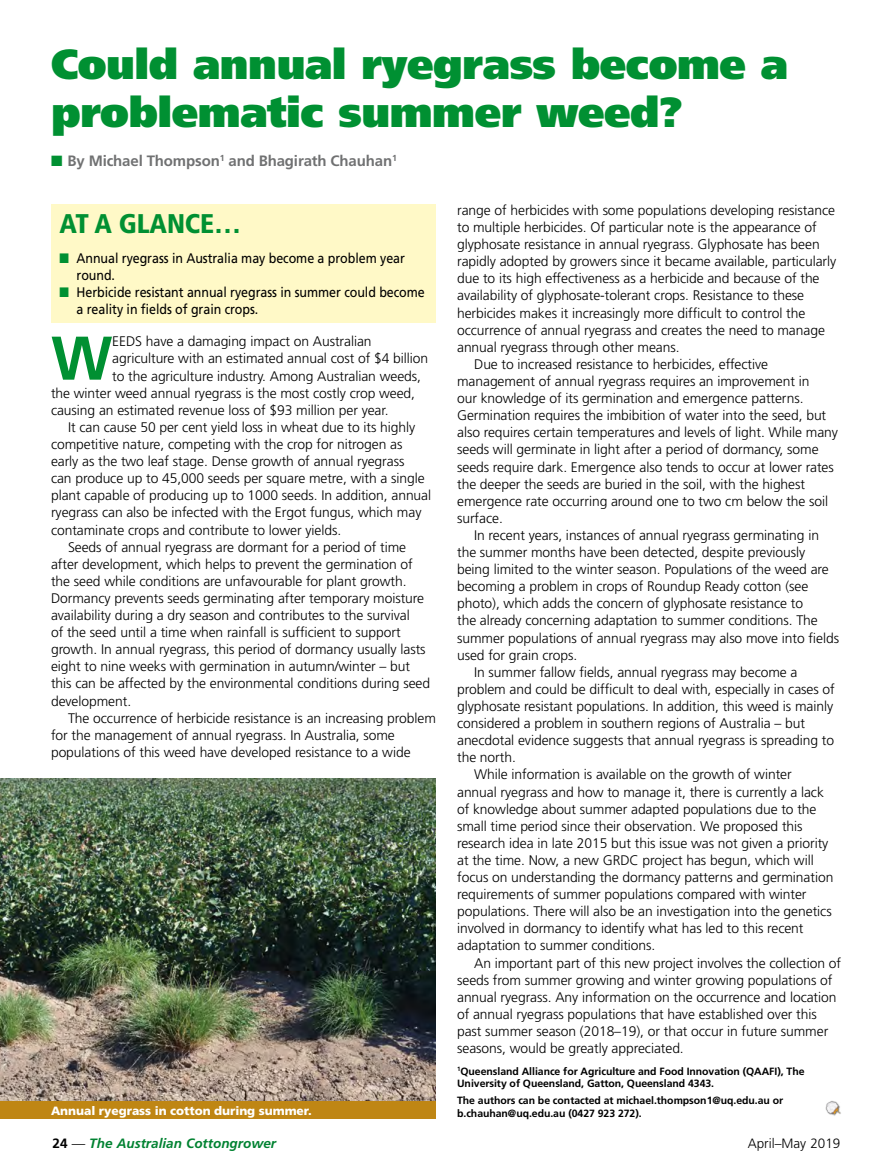
<style>
.page{position:relative;width:893px;height:1170px;background:#fff}
.page>*{position:absolute;margin:0;border:0;box-sizing:border-box;transform-origin:0 0}
.Gn11_first_par{font:700 61.65px "Frutiger";color:#009032}
.Gn11_main_heading{font:900 42px/48px "Frutiger";letter-spacing:-.01em;color:#009032}
.Gn11_box_head{font:900 condensed 27px "Frutiger";letter-spacing:-.005em;color:#009032}
.t1{font:700 15px "Frutiger";letter-spacing:-.01em;color:#707172}
.GN11_paragraph{font:300 13.8px/17.1px "Frutiger";letter-spacing:-.005em;color:#000}
.Gn11_first_par-2{font:300 13.8px "Frutiger";letter-spacing:-.005em;color:#000}
.t2{font:13.8px/17.1px "Frutiger";letter-spacing:-.005em;color:#000;scale:.9 1}
.t3{font:italic 700 13.5px "Frutiger";color:#008231}
.t4{font:300 13.5px "Frutiger";color:#000}
.Gn11_caption{font:900 12px "Frutiger";letter-spacing:-.005em;color:#fff}
.Gn11_footnote{font:700 10.5px/12.6px "Frutiger";letter-spacing:-.005em;color:#000}
.s1{color:#009032}
.s2{font-style:normal;color:#000}
.s3{font-weight:300;font-style:normal;color:#000}
</style>
<div class="page">
<img style="left:825px;top:1101px;width:16px;height:15px">
<div style="left:51px;top:204px;width:385px;height:119px;background:#fff9c7"></div>
<img style="left:0;top:778px;width:436px;height:322px">
<div style="left:0;top:1100px;width:436px;height:18px;background:#bf8614"></div>
<p class="Gn11_main_heading" style="left:51px;top:40px;width:738px">Could annual ryegrass become a problematic summer weed?</p>
<p class="t1" style="left:51px;top:152px;width:347px"><span class="s1">■</span> By Michael Thompson<sup>1</sup> and Bhagirath Chauhan<sup>1</sup></p>
<p class="Gn11_box_head" style="left:60px;top:207px;width:183px">AT A GLANCE…</p>
<p class="t2" style="left:77px;top:249px;width:366px;text-indent:-17px"><span class="s1">■</span> Annual ryegrass in Australia may become a problem year round.</p>
<p class="t2" style="left:77px;top:283px;width:388px;text-indent:-17px"><span class="s1">■</span> Herbicide resistant annual ryegrass in summer could become a reality in fields of grain crops.</p>
<p class="Gn11_first_par" style="left:51px;top:322px;width:63px">W</p>
<p class="Gn11_first_par-2" style="left:112px;top:334px;width:261px">EEDS have a damaging impact on Australian</p>
<p class="Gn11_first_par-2" style="left:112px;top:351px;width:317px">agriculture with an estimated annual cost of $4 billion</p>
<p class="Gn11_first_par-2" style="left:112px;top:368px;width:310px">to the agriculture industry. Among Australian weeds,</p>
<p class="Gn11_first_par-2" style="left:51px;top:385px;width:366px">the winter weed annual ryegrass is the most costly crop weed,</p>
<p class="Gn11_first_par-2" style="left:51px;top:402px;width:339px">causing an estimated revenue loss of $93 million per year.</p>
<p class="GN11_paragraph" style="left:51px;top:418px;width:382px;text-indent:17px">It can cause 50 per cent yield loss in wheat due to its highly competitive nature, competing with the crop for nitrogen as early as the two leaf stage. Dense growth of annual ryegrass<br>can produce up to 45,000 seeds per square metre, with a single plant capable of producing up to 1000 seeds. In addition, annual ryegrass can also be infected with the Ergot fungus, which may contaminate crops and contribute to lower yields.</p>
<p class="GN11_paragraph" style="left:51px;top:538px;width:381px;text-indent:17px">Seeds of annual ryegrass are dormant for a period of time after development, which helps to prevent the germination of the seed while conditions are unfavourable for plant growth.<br>Dormancy prevents seeds germinating after temporary moisture availability during a dry season and contributes to the survival<br>of the seed until a time when rainfall is sufficient to support growth. In annual ryegrass, this period of dormancy usually lasts eight to nine weeks with germination in autumn/winter – but this can be affected by the environmental conditions during seed development.</p>
<p class="GN11_paragraph" style="left:51px;top:709px;width:386px;text-indent:17px">The occurrence of herbicide resistance is an increasing problem for the management of annual ryegrass. In Australia, some populations of this weed have developed resistance to a wide</p>
<p class="Gn11_caption" style="left:51px;top:1103px;width:262px">Annual ryegrass in cotton during summer.</p>
<p class="GN11_paragraph" style="left:457px;top:201px;width:381px">range of herbicides with some populations developing resistance to multiple herbicides. Of particular note is the appearance of glyphosate resistance in annual ryegrass. Glyphosate has been rapidly adopted by growers since it became available, particularly due to its high effectiveness as a herbicide and because of the availability of glyphosate-tolerant crops. Resistance to these herbicides makes it increasingly more difficult to control the occurrence of annual ryegrass and creates the need to manage annual ryegrass through other means.</p>
<p class="GN11_paragraph" style="left:457px;top:355px;width:382px;text-indent:17px">Due to increased resistance to herbicides, effective management of annual ryegrass requires an improvement in<br>our knowledge of its germination and emergence patterns.<br>Germination requires the imbibition of water into the seed, but also requires certain temperatures and levels of light. While many seeds will germinate in light after a period of dormancy, some seeds require dark. Emergence also tends to occur at lower rates the deeper the seeds are buried in the soil, with the highest emergence rate occurring around one to two cm below the soil surface.</p>
<p class="GN11_paragraph" style="left:457px;top:526px;width:384px;text-indent:17px">In recent years, instances of annual ryegrass germinating in the summer months have been detected, despite previously being limited to the winter season. Populations of the weed are becoming a problem in crops of Roundup Ready cotton (see photo), which adds the concern of glyphosate resistance to<br>the already concerning adaptation to summer conditions. The summer populations of annual ryegrass may also move into fields used for grain crops.</p>
<p class="GN11_paragraph" style="left:457px;top:663px;width:379px;text-indent:17px">In summer fallow fields, annual ryegrass may become a problem and could be difficult to deal with, especially in cases of glyphosate resistant populations. In addition, this weed is mainly considered a problem in southern regions of Australia – but anecdotal evidence suggests that annual ryegrass is spreading to the north.</p>
<p class="GN11_paragraph" style="left:457px;top:766px;width:378px;text-indent:17px">While information is available on the growth of winter annual ryegrass and how to manage it, there is currently a lack of knowledge about summer adapted populations due to the small time period since their observation. We proposed this research idea in late 2015 but this issue was not given a priority at the time. Now, a new GRDC project has begun, which will focus on understanding the dormancy patterns and germination requirements of summer populations compared with winter populations. There will also be an investigation into the genetics involved in dormancy to identify what has led to this recent adaptation to summer conditions.</p>
<p class="GN11_paragraph" style="left:457px;top:954px;width:385px;text-indent:17px">An important part of this new project involves the collection of seeds from summer growing and winter growing populations of annual ryegrass. Any information on the occurrence and location of annual ryegrass populations that have established over this past summer season (2018–19), or that occur in future summer seasons, would be greatly appreciated.</p>
<p class="Gn11_footnote" style="left:457px;top:1064px;width:349px"><sup>1</sup>Queensland Alliance for Agriculture and Food Innovation (QAAFI), The<br>University of Queensland, Gatton, Queensland 4343.</p>
<p class="Gn11_footnote" style="left:457px;top:1093px;width:328px">The authors can be contacted at michael.thompson1@uq.edu.au or b.chauhan@uq.edu.au (0427 923 272).</p>
<p class="t3" style="left:53px;top:1135px;width:225px"><span class="s2">24</span> <span class="s3">—</span> The Australian Cottongrower</p>
<p class="t4" style="left:748px;top:1135px;width:94px">April–May 2019</p>
</div>
